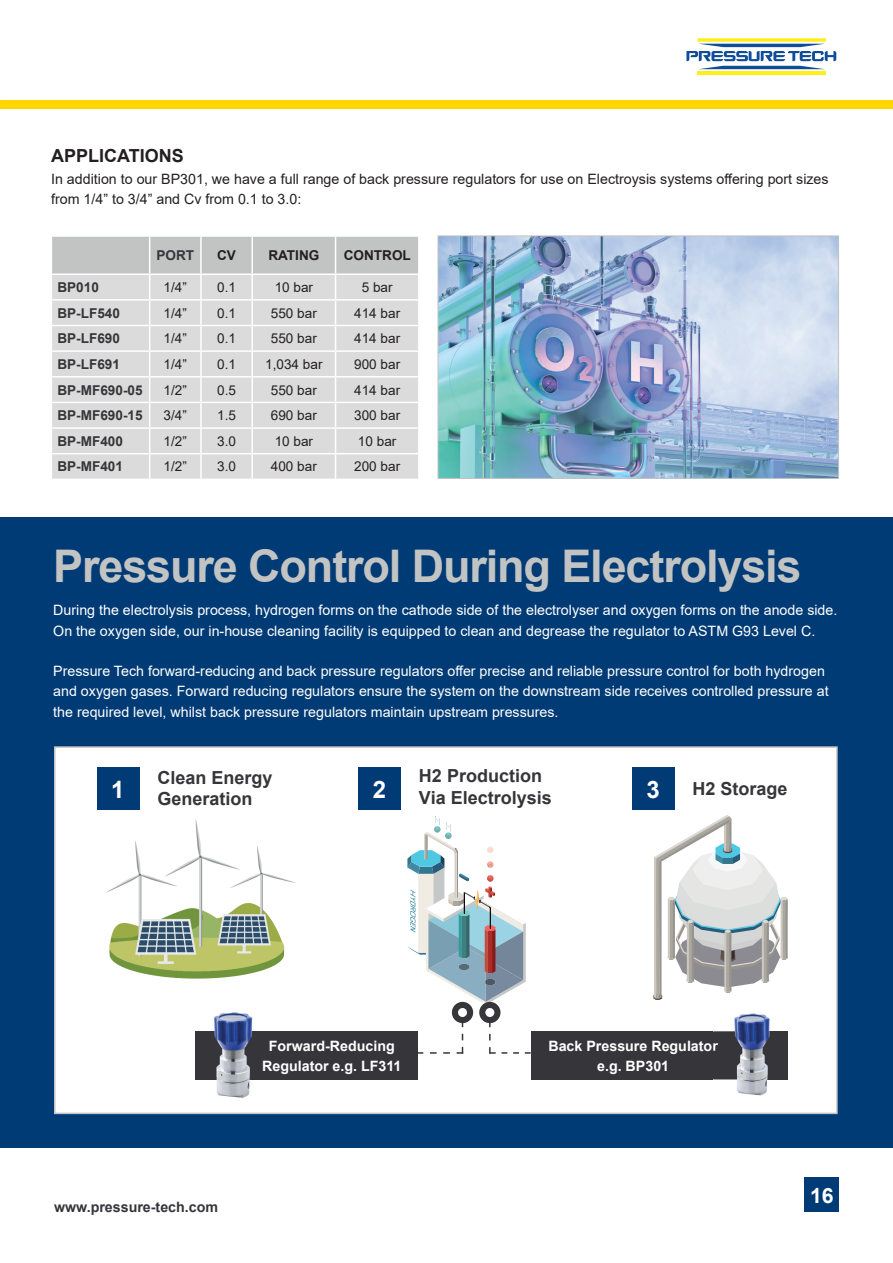
<style>
.page{position:relative;width:893px;height:1263px;background:#fff}
.page>*{position:absolute;margin:0;border:0;box-sizing:border-box;transform-origin:0 0}
.t1{font:700 45px "Arial";letter-spacing:-.025em;color:#c2c3c3}
.t2{font:700 24px "Arial";color:#fff}
.t3{font:700 21px "Arial";color:#fff}
.t4{font:700 18px/21.6px "Arial";color:#363539}
.t5{font:700 18px "Arial";color:#231f20}
.t6{font:14.25px/20.2px "Arial";color:#fff}
.t7{font:14.25px/20.2px "Arial";color:#231f20}
.t8{font:700 14.25px/20.2px "Arial";color:#fff;text-align:center}
.t9{font:700 14.25px "Arial";color:#363539}
.t10{font:13.5px "Arial";color:#231f20}
.t11{font:700 13.5px "Arial";color:#363539}
.t12{font:700 13.5px "Arial";color:#231f20}
</style>
<div class="page">
<div style="left:0;top:100px;width:893px;height:8px;background:#fed702"></div>
<div style="left:0;top:518px;width:893px;height:630px;background:#003b75"></div>
<div style="left:805px;top:1178px;width:34px;height:34px;background:#003b75"></div>
<svg style="left:686px;top:38px;width:150px;height:31px"></svg>
<hr style="left:698px;top:71px;width:128px;height:4px;background:#ffef16">
<img style="left:440px;top:237px;width:397px;height:240px">
<div style="left:438px;top:235px;width:401px;height:244px;border:1px solid #c2c3c3"></div>
<svg style="left:52px;top:236px;width:367px;height:243px;background:#d9d9d9"></svg>
<div style="left:54px;top:746px;width:784px;height:368px;background:#fff"></div>
<img style="left:91px;top:815px;width:214px;height:174px">
<svg style="left:407px;top:816px;width:119px;height:189px;background:#cdd7dc"></svg>
<svg style="left:653px;top:815px;width:135px;height:185px;background:#d6d8d8"></svg>
<div style="left:97px;top:767px;width:42px;height:43px;background:#003b75"></div>
<div style="left:358px;top:767px;width:43px;height:43px;background:#003b75"></div>
<div style="left:632px;top:767px;width:42px;height:43px;background:#003b75"></div>
<div style="left:452px;top:1002px;width:21px;height:21px;background:#363539;border-radius:50%"></div>
<div style="left:458px;top:1008px;width:9px;height:9px;background:#fff;border-radius:50%"></div>
<svg style="left:403px;top:1020px;width:60px;height:34px;background:#f3f3f3"></svg>
<div style="left:531px;top:1031px;width:257px;height:48px;background:#363539"></div>
<svg style="left:489px;top:1020px;width:42px;height:34px"></svg>
<div style="left:479px;top:1002px;width:21px;height:21px;background:#363539;border-radius:50%"></div>
<div style="left:485px;top:1008px;width:9px;height:9px;background:#fff;border-radius:50%"></div>
<img style="left:713px;top:1012px;width:42px;height:19px">
<img style="left:755px;top:1012px;width:41px;height:86px">
<img style="left:713px;top:1079px;width:42px;height:19px">
<img style="left:713px;top:1031px;width:75px;height:48px">
<img style="left:713px;top:1040px;width:5px;height:14px">
<div style="left:195px;top:1031px;width:222px;height:48px;background:#363539"></div>
<img style="left:208px;top:1008px;width:49px;height:96px">
<p class="t5" style="left:51px;top:143px;width:134px">APPLICATIONS</p>
<p class="t7" style="left:51px;top:168px;width:779px">In addition to our BP301, we have a full range of back pressure regulators for use on Electroysis systems offering port sizes from 1/4” to 3/4” and Cv from 0.1 to 3.0:</p>
<p class="t11" style="left:156px;top:246px;width:39px">PORT</p>
<p class="t12" style="left:217px;top:246px;width:20px">CV</p>
<p class="t12" style="left:268px;top:246px;width:52px">RATING</p>
<p class="t12" style="left:344px;top:246px;width:69px">CONTROL</p>
<p class="t11" style="left:57px;top:278px;width:43px">BP010</p>
<p class="t10" style="left:164px;top:278px;width:25px">1/4”</p>
<p class="t10" style="left:217px;top:278px;width:20px">0.1</p>
<p class="t10" style="left:275px;top:278px;width:40px">10 bar</p>
<p class="t10" style="left:362px;top:278px;width:32px">5 bar</p>
<p class="t11" style="left:57px;top:303px;width:64px">BP-LF540</p>
<p class="t10" style="left:164px;top:304px;width:25px">1/4”</p>
<p class="t10" style="left:217px;top:304px;width:20px">0.1</p>
<p class="t10" style="left:271px;top:304px;width:47px">550 bar</p>
<p class="t10" style="left:354px;top:304px;width:47px">414 bar</p>
<p class="t11" style="left:57px;top:329px;width:64px">BP-LF690</p>
<p class="t10" style="left:164px;top:329px;width:25px">1/4”</p>
<p class="t10" style="left:217px;top:329px;width:20px">0.1</p>
<p class="t10" style="left:271px;top:329px;width:47px">550 bar</p>
<p class="t10" style="left:354px;top:329px;width:47px">414 bar</p>
<p class="t11" style="left:57px;top:355px;width:64px">BP-LF691</p>
<p class="t10" style="left:164px;top:355px;width:25px">1/4”</p>
<p class="t10" style="left:217px;top:355px;width:20px">0.1</p>
<p class="t10" style="left:265px;top:355px;width:59px">1,034 bar</p>
<p class="t10" style="left:354px;top:355px;width:47px">900 bar</p>
<p class="t11" style="left:57px;top:380px;width:87px">BP-MF690-05</p>
<p class="t10" style="left:164px;top:380px;width:25px">1/2”</p>
<p class="t10" style="left:217px;top:380px;width:20px">0.5</p>
<p class="t10" style="left:271px;top:380px;width:47px">550 bar</p>
<p class="t10" style="left:354px;top:380px;width:47px">414 bar</p>
<p class="t11" style="left:57px;top:406px;width:87px">BP-MF690-15</p>
<p class="t10" style="left:164px;top:406px;width:25px">3/4”</p>
<p class="t10" style="left:217px;top:406px;width:20px">1.5</p>
<p class="t10" style="left:271px;top:406px;width:47px">690 bar</p>
<p class="t10" style="left:354px;top:406px;width:47px">300 bar</p>
<p class="t11" style="left:57px;top:432px;width:67px">BP-MF400</p>
<p class="t10" style="left:164px;top:432px;width:25px">1/2”</p>
<p class="t10" style="left:217px;top:432px;width:20px">3.0</p>
<p class="t10" style="left:275px;top:432px;width:40px">10 bar</p>
<p class="t10" style="left:358px;top:432px;width:40px">10 bar</p>
<p class="t11" style="left:57px;top:457px;width:67px">BP-MF401</p>
<p class="t10" style="left:164px;top:457px;width:25px">1/2”</p>
<p class="t10" style="left:217px;top:457px;width:20px">3.0</p>
<p class="t10" style="left:271px;top:457px;width:47px">400 bar</p>
<p class="t10" style="left:354px;top:457px;width:47px">200 bar</p>
<h1 class="t1" style="left:53px;top:535px;width:750px">Pressure Control During Electrolysis</h1>
<p class="t6" style="left:53px;top:600px;width:786px">During the electrolysis process, hydrogen forms on the cathode side of the electrolyser and oxygen forms on the anode side.<br>On the oxygen side, our in-house cleaning facility is equipped to clean and degrease the regulator to ASTM G93 Level C.</p>
<p class="t6" style="left:53px;top:661px;width:777px">Pressure Tech forward-reducing and back pressure regulators offer precise and reliable pressure control for both hydrogen and oxygen gases. Forward reducing regulators ensure the system on the downstream side receives controlled pressure at the required level, whilst back pressure regulators maintain upstream pressures.</p>
<h2 class="t2" style="left:111px;top:773px;width:15px">1</h2>
<p class="t4" style="left:157px;top:767px;width:117px">Clean Energy<br>Generation</p>
<h2 class="t2" style="left:373px;top:773px;width:15px">2</h2>
<p class="t4" style="left:419px;top:765px;width:134px">H2 Production<br>Via Electrolysis</p>
<h2 class="t2" style="left:646px;top:773px;width:15px">3</h2>
<p class="t4" style="left:693px;top:778px;width:97px">H2 Storage</p>
<p class="t8" style="left:262px;top:1036px;width:141px">Forward-Reducing<br>Regulator e.g. LF311</p>
<p class="t9" style="left:54px;top:1197px;width:166px">www.pressure-tech.com</p>
<p class="t8" style="left:548px;top:1036px;width:171px">Back Pressure Regulator e.g. BP301</p>
<h3 class="t3" style="left:810px;top:1180px;width:25px">16</h3>
</div>
